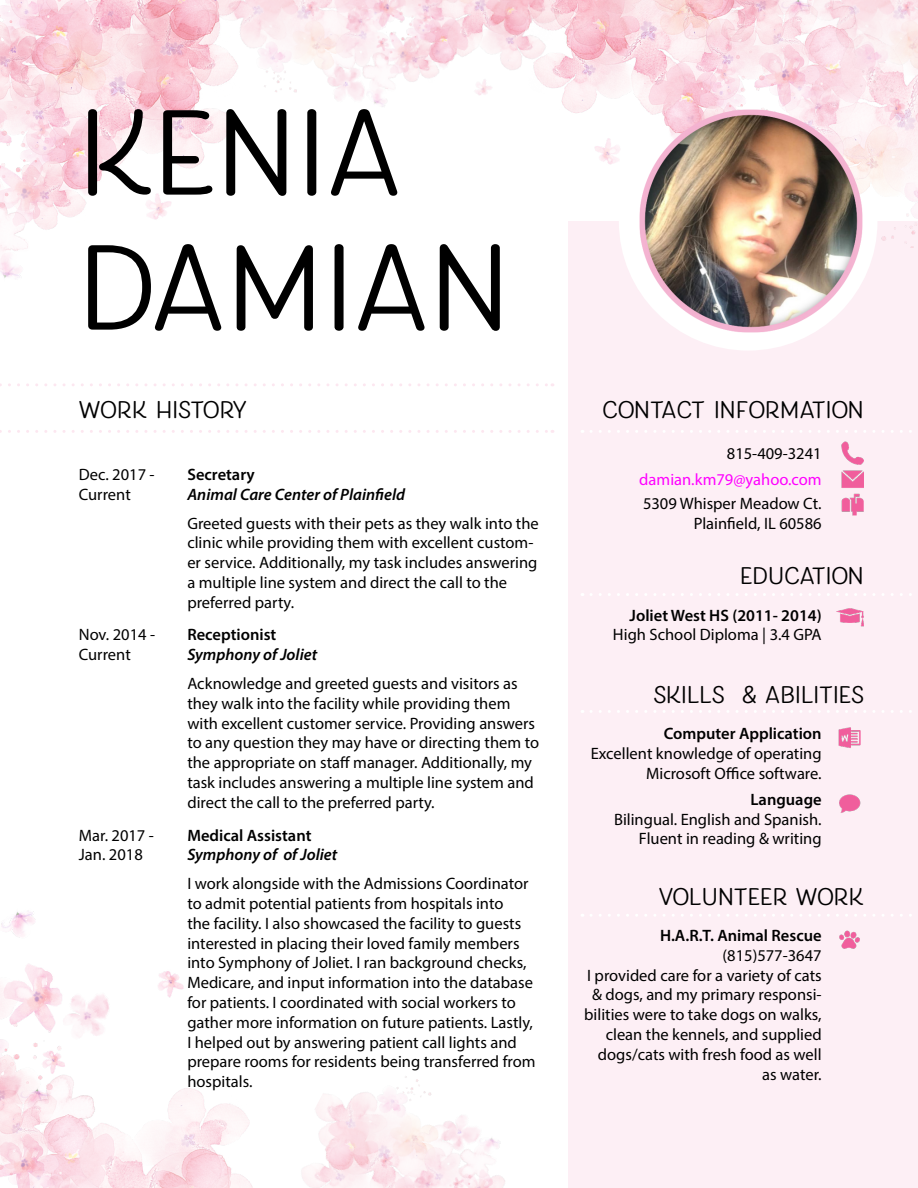
<style>
.page{position:relative;width:918px;height:1188px;background:#fff}
.page>*{position:absolute;margin:0;border:0;box-sizing:border-box;transform-origin:0 0}
.t1{font:700 112.5px "Fairwater Sans";color:#000}
.t2{font:700 22.5px "Fairwater Sans";color:#000}
.t3{font:700 22.5px "Fairwater Sans";letter-spacing:-.03em;color:#000}
.t4{font:16.5px/19.8px "Myriad Pro";color:#000}
.t5{font:600 16.5px "Myriad Pro";color:#000}
.t6{font:italic 600 16.5px "Myriad Pro";color:#000}
.t7{font:16.5px "Myriad Pro";color:#f0f}
</style>
<div class="page">
<div style="left:568px;top:221px;width:350px;height:967px;background:#fdeff5"></div>
<svg style="left:0;top:430px;width:553px;height:3px"></svg>
<svg style="left:591px;top:430px;width:321px;height:3px"></svg>
<svg style="left:591px;top:593px;width:321px;height:3px"></svg>
<svg style="left:591px;top:710px;width:321px;height:3px"></svg>
<svg style="left:591px;top:914px;width:321px;height:2px"></svg>
<svg style="left:0;top:383px;width:553px;height:3px"></svg>
<div style="left:619px;top:92px;width:259px;height:259px;background:#fff;border-radius:50%"></div>
<img style="left:0;top:0;width:198px;height:278px">
<img style="left:598px;top:0;width:320px;height:247px">
<img style="left:0;top:911px;width:253px;height:277px">
<img style="left:301px;top:1076px;width:204px;height:112px">
<img style="left:198px;top:0;width:400px;height:165px">
<img style="left:794px;top:0;width:124px;height:112px">
<img style="left:639px;top:109px;width:225px;height:225px">
<img style="left:842px;top:442px;width:22px;height:22px">
<img style="left:842px;top:470px;width:22px;height:18px">
<img style="left:842px;top:493px;width:22px;height:23px">
<img style="left:836px;top:608px;width:28px;height:19px">
<img style="left:839px;top:727px;width:22px;height:21px">
<img style="left:839px;top:930px;width:21px;height:19px">
<img style="left:839px;top:794px;width:22px;height:19px">
<p class="t1" style="left:79px;top:73px;width:326px">KENIA</p>
<p class="t1" style="left:79px;top:208px;width:434px">DAMIAN</p>
<p class="t3" style="left:79px;top:394px;width:170px">WORK HISTORY</p>
<p class="t4" style="left:79px;top:464px;width:77px">Dec. 2017 -</p>
<p class="t4" style="left:79px;top:484px;width:53px">Current</p>
<p class="t5" style="left:187px;top:464px;width:69px">Secretary</p>
<p class="t6" style="left:187px;top:484px;width:219px">Animal Care Center of Plainfield</p>
<p class="t4" style="left:187px;top:513px;width:353px">Greeted guests with their pets as they walk into the clinic while providing them with excellent custom&shy;er service. Additionally, my task includes answering a multiple line system and direct the call to the preferred party.</p>
<p class="t4" style="left:79px;top:625px;width:78px">Nov. 2014 -</p>
<p class="t4" style="left:79px;top:645px;width:53px">Current</p>
<p class="t5" style="left:187px;top:624px;width:91px">Receptionist</p>
<p class="t6" style="left:187px;top:644px;width:131px">Symphony of Joliet</p>
<p class="t4" style="left:187px;top:673px;width:353px">Acknowledge and greeted guests and visitors as they walk into the facility while providing them with excellent customer service. Providing answers to any question they may have or directing them to the appropriate on staff manager. Additionally, my task includes answering a multiple line system and direct the call to the preferred party.</p>
<p class="t4" style="left:79px;top:825px;width:77px">Mar. 2017 -</p>
<p class="t4" style="left:79px;top:845px;width:65px">Jan. 2018</p>
<p class="t5" style="left:187px;top:825px;width:126px">Medical Assistant</p>
<p class="t6" style="left:187px;top:844px;width:151px">Symphony of of Joliet</p>
<p class="t4" style="left:187px;top:874px;width:350px">I work alongside with the Admissions Coordinator to admit potential patients from hospitals into<br>the facility. I also showcased the facility to guests interested in placing their loved family members into Symphony of Joliet. I ran background checks, Medicare, and input information into the database for patients. I coordinated with social workers to gather more information on future patients. Lastly, I helped out by answering patient call lights and prepare rooms for residents being transferred from hospitals.</p>
<p class="t2" style="left:603px;top:394px;width:263px">CONTACT INFORMATION</p>
<p class="t4" style="left:727px;top:443px;width:96px">815-409-3241</p>
<p class="t7" style="left:639px;top:469px;width:184px">damian.km79@yahoo.com</p>
<p class="t4" style="left:643px;top:494px;width:180px">5309 Whisper Meadow Ct.</p>
<p class="t4" style="left:694px;top:513px;width:129px">Plainfield, IL 60586</p>
<p class="t2" style="left:740px;top:560px;width:125px">EDUCATION</p>
<p class="t5" style="left:630px;top:604px;width:194px">Joliet West HS (2011- 2014)</p>
<p class="t4" style="left:613px;top:625px;width:210px">High School Diploma | 3.4 GPA</p>
<p class="t2" style="left:654px;top:679px;width:212px">SKILLS &amp; ABILITIES</p>
<p class="t5" style="left:664px;top:723px;width:159px">Computer Application</p>
<p class="t4" style="left:591px;top:743px;width:232px;text-align:right">Excellent knowledge of operating<br>Microsoft Office software.</p>
<p class="t5" style="left:751px;top:789px;width:73px">Language</p>
<p class="t4" style="left:614px;top:809px;width:209px">Bilingual. English and Spanish.</p>
<p class="t4" style="left:639px;top:829px;width:184px">Fluent in reading &amp; writing</p>
<p class="t2" style="left:659px;top:880px;width:207px">VOLUNTEER WORK</p>
<p class="t5" style="left:660px;top:925px;width:163px">H.A.R.T. Animal Rescue</p>
<p class="t4" style="left:723px;top:945px;width:101px">(815)577-3647</p>
<p class="t4" style="left:584px;top:965px;width:239px;text-align:right">I provided care for a variety of cats &amp; dogs, and my primary responsi&shy;bilities were to take dogs on walks, clean the kennels, and supplied dogs/cats with fresh food as well as water.</p>
</div>
